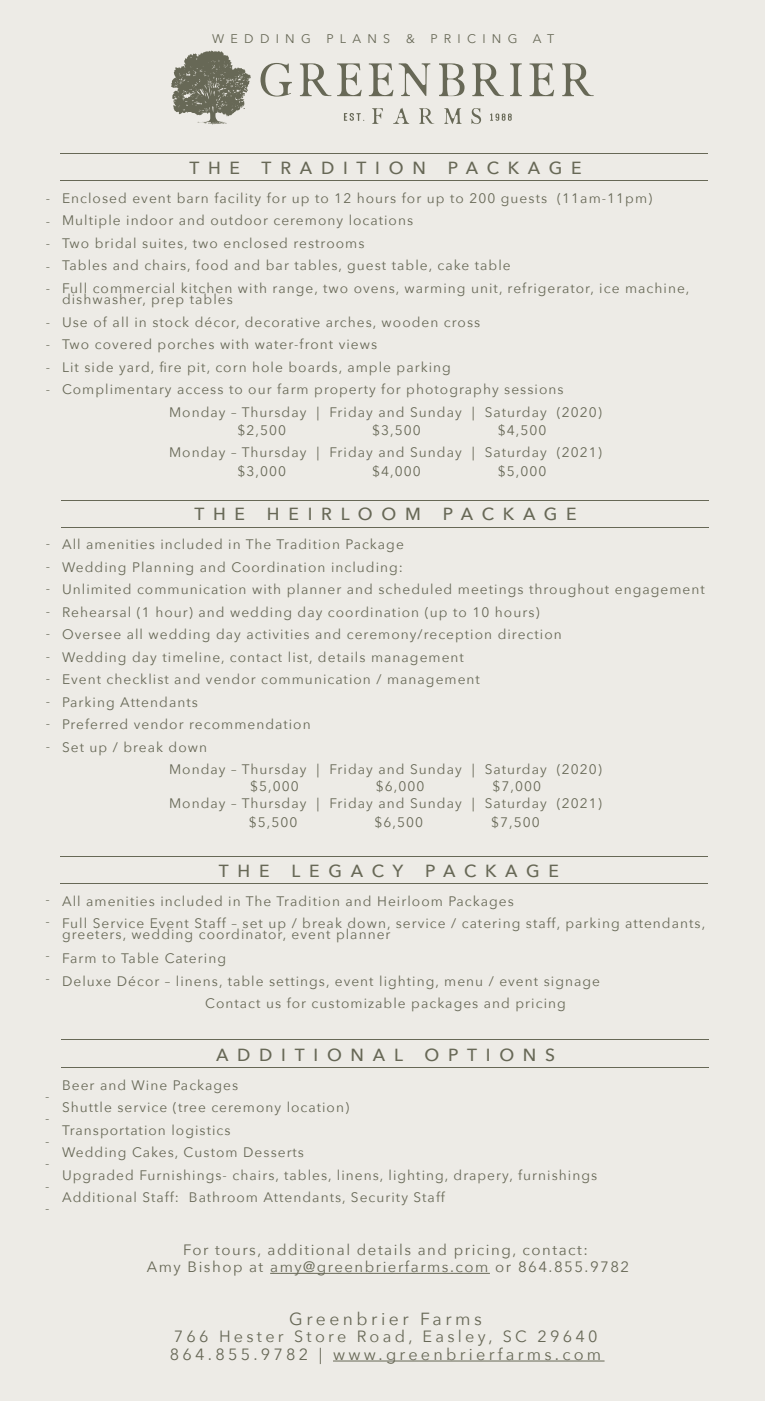
<style>
.page{position:relative;width:765px;height:1401px;background:#fff}
.page>*{position:absolute;margin:0;border:0;box-sizing:border-box;transform-origin:0 0}
.t1{font:500 17.5px "Avenir Next";letter-spacing:.5em;color:#676856}
.t2{font:17.5px "Avenir Next";letter-spacing:.2em;color:#676856}
.t3{font:16.25px/17.5px "Avenir Next";letter-spacing:.2em;color:#676856}
.t4{font:15px/17.5px "Avenir Next";letter-spacing:.1em;color:#676856;text-align:center}
.t5{font:13.75px/22.5px "Avenir Next";letter-spacing:.075em;color:#676856}
.t6{font:12.5px "Avenir Next";letter-spacing:.5em;color:#676856}
</style>
<div class="page">
<div style="left:0;top:0;width:765px;height:1400px;background:#edebe6"></div>
<hr style="left:270px;top:1272px;width:220px;height:1px;background:#676856">
<hr style="left:333px;top:1360px;width:272px;height:1px;background:#676856">
<hr style="left:61px;top:153px;width:647px;height:1px;background:#676856">
<hr style="left:61px;top:180px;width:647px;height:1px;background:#676856">
<hr style="left:61px;top:499px;width:647px;height:1px;background:#676856">
<hr style="left:62px;top:527px;width:647px;height:1px;background:#676856">
<hr style="left:61px;top:856px;width:647px;height:1px;background:#676856">
<hr style="left:61px;top:883px;width:647px;height:1px;background:#676856">
<hr style="left:61px;top:1039px;width:647px;height:1px;background:#676856">
<hr style="left:62px;top:1066px;width:647px;height:1px;background:#676856">
<svg style="left:261px;top:63px;width:31px;height:33px"></svg>
<svg style="left:300px;top:63px;width:62px;height:33px"></svg>
<svg style="left:369px;top:63px;width:24px;height:33px"></svg>
<svg style="left:399px;top:63px;width:31px;height:33px"></svg>
<svg style="left:439px;top:63px;width:26px;height:33px"></svg>
<svg style="left:472px;top:63px;width:32px;height:33px"></svg>
<svg style="left:510px;top:63px;width:12px;height:33px"></svg>
<svg style="left:530px;top:63px;width:24px;height:33px"></svg>
<svg style="left:562px;top:63px;width:32px;height:33px"></svg>
<svg style="left:372px;top:108px;width:11px;height:16px"></svg>
<svg style="left:393px;top:108px;width:16px;height:16px"></svg>
<svg style="left:419px;top:108px;width:15px;height:16px"></svg>
<svg style="left:444px;top:108px;width:18px;height:16px"></svg>
<svg style="left:471px;top:108px;width:10px;height:16px"></svg>
<svg style="left:344px;top:113px;width:20px;height:8px"></svg>
<svg style="left:490px;top:113px;width:22px;height:8px"></svg>
<svg style="left:171px;top:51px;width:80px;height:73px"></svg>
<p class="t6" style="left:212px;top:29px;width:204px">WEDDING PLANS &amp;</p>
<p class="t6" style="left:430px;top:29px;width:125px">PRICING AT</p>
<p class="t5" style="left:46px;top:186px;width:6px;text-align:justify">- - - - -</p>
<p class="t5" style="left:46px;top:310px;width:6px;text-align:justify">- - - -</p>
<p class="t5" style="left:46px;top:531px;width:6px;text-align:justify">- - - - - - - - - -</p>
<p class="t1" style="left:189px;top:153px;width:238px">THE TRADITION</p>
<p class="t1" style="left:448px;top:153px;width:135px">PACKAGE</p>
<p class="t5" style="left:62px;top:186px;width:629px">Enclosed event barn facility for up to 12 hours for up to 200 guests (11am-11pm)<br>Multiple indoor and outdoor ceremony locations<br>Two bridal suites, two enclosed restrooms<br>Tables and chairs, food and bar tables, guest table, cake table<br>Full commercial kitchen with range, two ovens, warming unit, refrigerator, ice machine,</p>
<p class="t5" style="left:62px;top:287px;width:172px">dishwasher, prep tables</p>
<p class="t5" style="left:62px;top:310px;width:420px">Use of all in stock décor, decorative arches, wooden cross</p>
<p class="t5" style="left:62px;top:332px;width:317px">Two covered porches with water-front views</p>
<p class="t5" style="left:62px;top:355px;width:390px">Lit side yard, fire pit, corn hole boards, ample parking</p>
<p class="t5" style="left:62px;top:377px;width:503px">Complimentary access to our farm property for photography sessions</p>
<p class="t5" style="left:169px;top:400px;width:435px">Monday – Thursday | Friday and Sunday | Saturday (2020)</p>
<p class="t5" style="left:169px;top:440px;width:435px">Monday – Thursday | Friday and Sunday | Saturday (2021)</p>
<p class="t5" style="left:238px;top:418px;width:50px">$2,500</p>
<p class="t5" style="left:372px;top:418px;width:50px">$3,500</p>
<p class="t5" style="left:498px;top:418px;width:50px">$4,500</p>
<p class="t5" style="left:238px;top:459px;width:50px">$3,000</p>
<p class="t5" style="left:372px;top:459px;width:50px">$4,000</p>
<p class="t5" style="left:498px;top:459px;width:50px">$5,000</p>
<p class="t1" style="left:194px;top:499px;width:52px">THE</p>
<p class="t1" style="left:267px;top:499px;width:311px">HEIRLOOM PACKAGE</p>
<p class="t5" style="left:62px;top:532px;width:343px">All amenities included in The Tradition Package</p>
<p class="t5" style="left:62px;top:555px;width:343px">Wedding Planning and Coordination including:</p>
<p class="t5" style="left:62px;top:577px;width:644px">Unlimited communication with planner and scheduled meetings throughout engagement</p>
<p class="t5" style="left:62px;top:600px;width:479px">Rehearsal (1 hour) and wedding day coordination (up to 10 hours)</p>
<p class="t5" style="left:62px;top:622px;width:501px">Oversee all wedding day activities and ceremony/reception direction</p>
<p class="t5" style="left:62px;top:645px;width:403px">Wedding day timeline, contact list, details management</p>
<p class="t5" style="left:62px;top:667px;width:419px">Event checklist and vendor communication / management</p>
<p class="t5" style="left:62px;top:690px;width:137px">Parking Attendants</p>
<p class="t5" style="left:62px;top:712px;width:250px">Preferred vendor recommendation</p>
<p class="t5" style="left:62px;top:735px;width:147px">Set up / break down</p>
<p class="t5" style="left:169px;top:757px;width:435px">Monday – Thursday | Friday and Sunday | Saturday (2020)</p>
<p class="t5" style="left:169px;top:791px;width:435px">Monday – Thursday | Friday and Sunday | Saturday (2021)</p>
<p class="t5" style="left:250px;top:774px;width:50px">$5,000</p>
<p class="t5" style="left:376px;top:774px;width:50px">$6,000</p>
<p class="t5" style="left:492px;top:774px;width:50px">$7,000</p>
<p class="t5" style="left:249px;top:809px;width:50px">$5,500</p>
<p class="t5" style="left:374px;top:809px;width:50px">$6,500</p>
<p class="t5" style="left:491px;top:809px;width:50px">$7,500</p>
<p class="t5" style="left:45px;top:887px;width:6px">- -</p>
<p class="t5" style="left:45px;top:943px;width:6px">- -</p>
<p class="t5" style="left:45px;top:1106px;width:6px">-</p>
<p class="t5" style="left:45px;top:1151px;width:6px">-</p>
<p class="t5" style="left:45px;top:1196px;width:6px">-</p>
<p class="t1" style="left:219px;top:855px;width:52px">THE</p>
<p class="t1" style="left:292px;top:855px;width:269px">LEGACY PACKAGE</p>
<p class="t5" style="left:62px;top:888px;width:645px">All amenities included in The Tradition and Heirloom Packages<br>Full Service Event Staff – set up / break down, service / catering staff, parking attendants,</p>
<p class="t5" style="left:62px;top:922px;width:330px;line-height:23.8px">greeters, wedding coordinator, event planner<br>Farm to Table Catering</p>
<p class="t5" style="left:205px;top:968px;width:396px;text-indent:-143px">Deluxe Décor – linens, table settings, event lighting, menu / event signage<br>Contact us for customizable packages and pricing</p>
<p class="t1" style="left:216px;top:1039px;width:341px">ADDITIONAL OPTIONS</p>
<p class="t5" style="left:62px;top:1072px;width:537px">Beer and Wine Packages<br>Shuttle service (tree ceremony location)<br>Transportation logistics<br>Wedding Cakes, Custom Desserts<br>Upgraded Furnishings- chairs, tables, linens, lighting, drapery, furnishings Additional Staff: Bathroom Attendants, Security Staff</p>
<p class="t4" style="left:147px;top:1239px;width:484px">For tours, additional details and pricing, contact:<br>Amy Bishop at amy@greenbrierfarms.com or 864.855.9782</p>
<p class="t2" style="left:289px;top:1303px;width:194px">Greenbrier Farms</p>
<p class="t3" style="left:170px;top:1326px;width:433px">766 Hester Store Road, Easley, SC 29640<br>864.855.9782 | www.greenbrierfarms.com</p>
</div>
